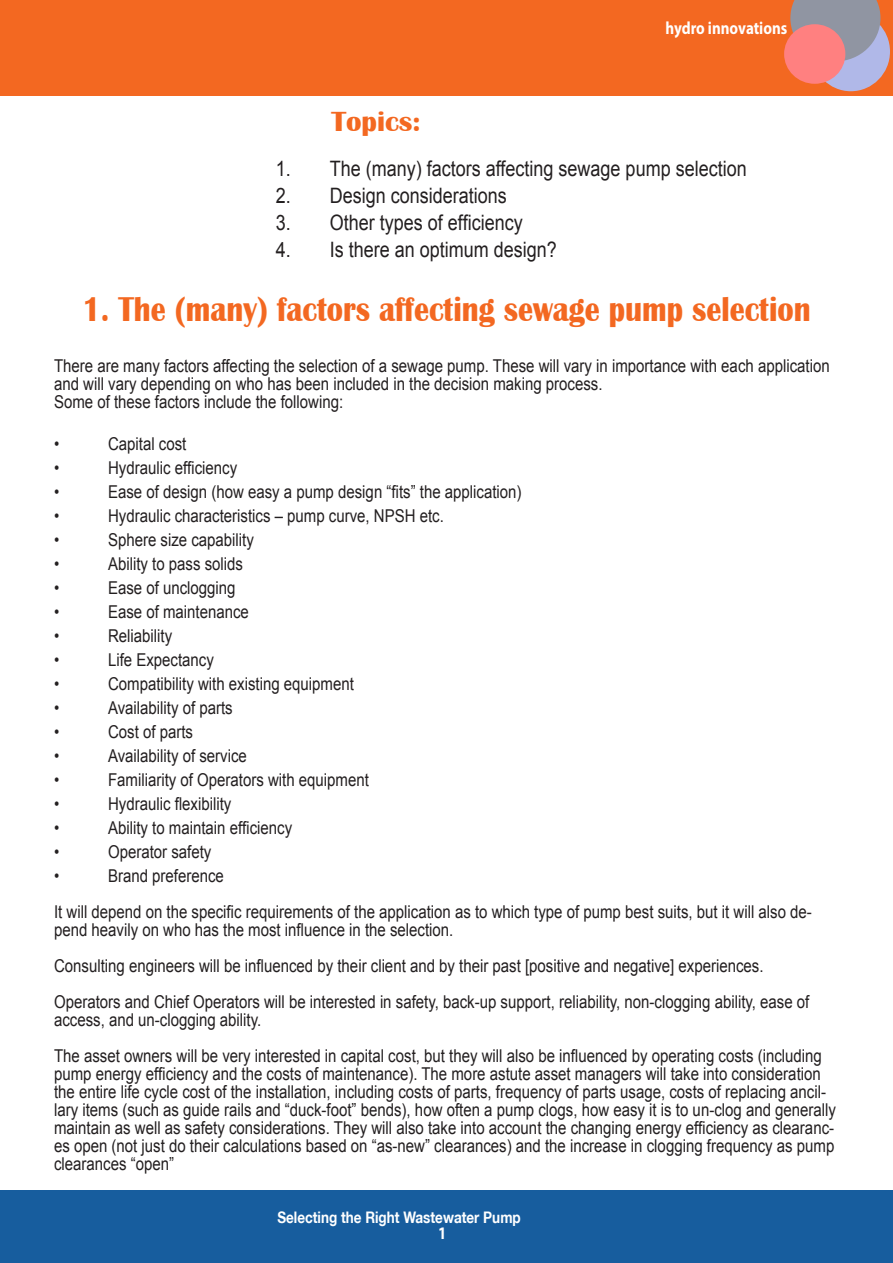
<style>
.page{position:relative;width:893px;height:1263px;background:#fff}
.page>*{position:absolute;margin:0;border:0;box-sizing:border-box;transform-origin:0 0}
.t1{font:700 35.4px "Britannic";color:#f36821;scale:.85 1}
.t2{font:700 28.5px "Britannic";color:#f36821}
.t3{font:21.3px "Arial";color:#231f20;scale:.85 1}
.t4{font:17.7px/18px "Arial";color:#231f20;scale:.85 1}
.t5{font:700 17.7px "Myriad Pro";color:#fff;scale:.85 1}
.t6{font:700 15.9px "Helvetica Neue LT";color:#fff;scale:.85 1}
</style>
<div class="page">
<div style="left:0;top:0;width:893px;height:95px;background:#f36821"></div>
<div style="left:0;top:1190px;width:893px;height:73px;background:#175d9e"></div>
<div style="left:812px;top:12px;width:78px;height:79px;background:#b0b8e8;border-radius:50%"></div>
<svg style="left:790px;top:0;width:90px;height:61px;background:#9597a6"></svg>
<div style="left:784px;top:24px;width:61px;height:60px;background:#ff8080;border-radius:50%"></div>
<p class="t5" style="left:666px;top:16px;width:145px">hydro innovations</p>
<h2 class="t2" style="left:331px;top:106px;width:91px">Topics:</h2>
<p class="t3" style="left:276px;top:155px;width:555px">1. The (many) factors affecting sewage pump selection</p>
<p class="t3" style="left:276px;top:182px;width:273px">2. Design considerations</p>
<p class="t3" style="left:276px;top:209px;width:292px">3. Other types of efficiency</p>
<p class="t3" style="left:276px;top:236px;width:332px">4. Is there an optimum design?</p>
<h1 class="t1" style="left:82px;top:289px;width:858px">1. The (many) factors affecting sewage pump selection</h1>
<p class="t4" style="left:54px;top:357px;width:914px">There are many factors affecting the selection of a sewage pump. These will vary in importance with each application and will vary depending on who has been included in the decision making process.<br>Some of these factors include the following:</p>
<p class="t4" style="left:54px;top:435px;width:8px">•</p>
<p class="t4" style="left:108px;top:435px;width:94px">Capital cost</p>
<p class="t4" style="left:54px;top:459px;width:8px">•</p>
<p class="t4" style="left:108px;top:459px;width:153px">Hydraulic efficiency</p>
<p class="t4" style="left:54px;top:483px;width:8px">•</p>
<p class="t4" style="left:108px;top:483px;width:488px">Ease of design (how easy a pump design “fits” the application)</p>
<p class="t4" style="left:54px;top:507px;width:8px">•</p>
<p class="t4" style="left:108px;top:507px;width:397px">Hydraulic characteristics – pump curve, NPSH etc.</p>
<p class="t4" style="left:54px;top:531px;width:8px">•</p>
<p class="t4" style="left:108px;top:531px;width:173px">Sphere size capability</p>
<p class="t4" style="left:54px;top:555px;width:8px">•</p>
<p class="t4" style="left:108px;top:555px;width:160px">Ability to pass solids</p>
<p class="t4" style="left:54px;top:579px;width:8px">•</p>
<p class="t4" style="left:108px;top:579px;width:152px">Ease of unclogging</p>
<p class="t4" style="left:54px;top:603px;width:8px">•</p>
<p class="t4" style="left:108px;top:603px;width:167px">Ease of maintenance</p>
<p class="t4" style="left:54px;top:627px;width:8px">•</p>
<p class="t4" style="left:108px;top:627px;width:77px">Reliability</p>
<p class="t4" style="left:54px;top:651px;width:8px">•</p>
<p class="t4" style="left:108px;top:651px;width:126px">Life Expectancy</p>
<p class="t4" style="left:54px;top:675px;width:8px">•</p>
<p class="t4" style="left:108px;top:675px;width:291px">Compatibility with existing equipment</p>
<p class="t4" style="left:54px;top:699px;width:8px">•</p>
<p class="t4" style="left:108px;top:699px;width:148px">Availability of parts</p>
<p class="t4" style="left:54px;top:723px;width:8px">•</p>
<p class="t4" style="left:108px;top:723px;width:102px">Cost of parts</p>
<p class="t4" style="left:54px;top:747px;width:8px">•</p>
<p class="t4" style="left:108px;top:747px;width:165px">Availability of service</p>
<p class="t4" style="left:54px;top:771px;width:8px">•</p>
<p class="t4" style="left:108px;top:771px;width:308px">Familiarity of Operators with equipment</p>
<p class="t4" style="left:54px;top:795px;width:8px">•</p>
<p class="t4" style="left:108px;top:795px;width:147px">Hydraulic flexibility</p>
<p class="t4" style="left:54px;top:819px;width:8px">•</p>
<p class="t4" style="left:108px;top:819px;width:218px">Ability to maintain efficiency</p>
<p class="t4" style="left:54px;top:843px;width:8px">•</p>
<p class="t4" style="left:108px;top:843px;width:123px">Operator safety</p>
<p class="t4" style="left:54px;top:867px;width:8px">•</p>
<p class="t4" style="left:54px;top:858px;width:893px;line-height:36px;text-indent:54px">Brand preference<br>It will depend on the specific requirements of the application as to which type of pump best suits, but it will also de-</p>
<p class="t4" style="left:54px;top:912px;width:890px;line-height:36px">pend heavily on who has the most influence in the selection.<br>Consulting engineers will be influenced by their client and by their past [positive and negative] experiences.<br>Operators and Chief Operators will be interested in safety, back-up support, reliability, non-clogging ability, ease of</p>
<p class="t4" style="left:54px;top:1002px;width:905px;line-height:36px">access, and un-clogging ability.<br>The asset owners will be very interested in capital cost, but they will also be influenced by operating costs (including</p>
<p class="t4" style="left:54px;top:1065px;width:921px">pump energy efficiency and the costs of maintenance). The more astute asset managers will take into consideration the entire life cycle cost of the installation, including costs of parts, frequency of parts usage, costs of replacing ancil&shy;lary items (such as guide rails and “duck-foot” bends), how often a pump clogs, how easy it is to un-clog and generally maintain as well as safety considerations. They will also take into account the changing energy efficiency as clearanc&shy;es open (not just do their calculations based on “as-new” clearances) and the increase in clogging frequency as pump clearances “open”</p>
<p class="t6" style="left:277px;top:1207px;width:288px">Selecting the Right Wastewater Pump</p>
<p class="t5" style="left:438px;top:1221px;width:11px">1</p>
</div>
